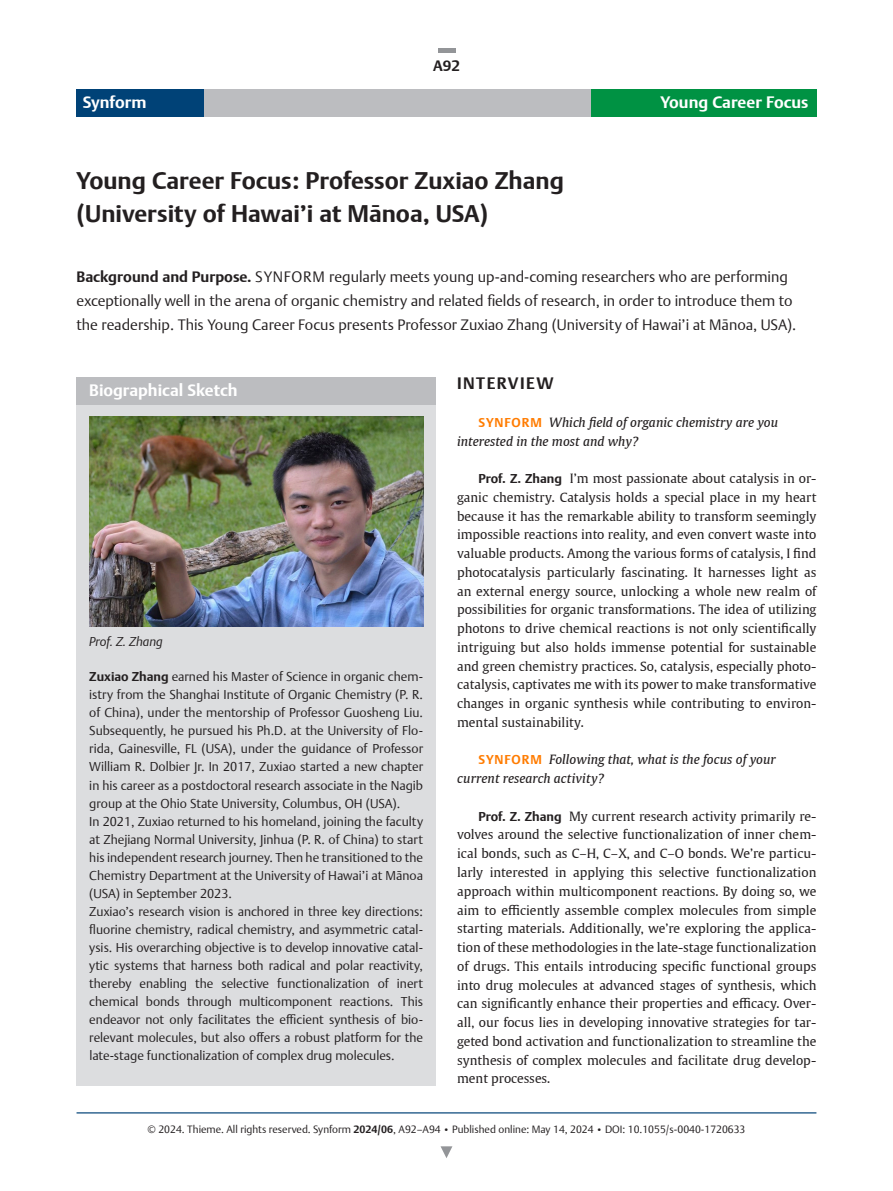
<style>
.page{position:relative;width:893px;height:1191px;background:#fff}
.page>*{position:absolute;margin:0;border:0;box-sizing:border-box;transform-origin:0 0}
.t1{font:700 24px/33px "Thieme Argo 2011";color:#231f20}
.t2{font:700 16.5px "Thieme Argo 2011";color:#fff}
.t3{font:700 16.5px "Thieme Argo 2011";letter-spacing:.09em;color:#231f20}
.t4{font:300 15px/24px "Thieme Argo 2011";color:#231f20}
.t5{font:700 15px "Thieme Argo 2011";color:#231f20}
.t6{font:12.75px/18.8px "Thieme Gulliver 2011";color:#231f20;text-align:justify}
.t7{font:300 12.75px/18px "Thieme Argo 2011";color:#231f20}
.t8{font:italic 12.75px/18.8px "Thieme Gulliver 2011";color:#231f20}
.t9{font:italic 300 12.75px "Thieme Argo 2011";color:#231f20}
.t10{font:300 10.5px "Thieme Argo 2011";color:#231f20}
.s1{font-weight:700}
.s2{font-family:"Thieme Argo 2011";font-weight:700;font-style:normal;color:#ff7c00}
.s3{font-family:"Thieme Argo 2011";font-weight:700}
.s4{font-size:9px}
</style>
<div class="page">
<hr style="left:77px;top:1112px;width:739px;height:1px;background:#004277">
<div style="left:77px;top:89px;width:739px;height:28px;background:#bcbdc0"></div>
<div style="left:591px;top:89px;width:225px;height:28px;background:#009243"></div>
<div style="left:77px;top:89px;width:127px;height:28px;background:#004277"></div>
<svg style="left:441px;top:1146px;width:11px;height:12px"></svg>
<div style="left:438px;top:48px;width:17px;height:5px;background:#939598"></div>
<div style="left:77px;top:377px;width:359px;height:708px;background:#dcdddf"></div>
<div style="left:77px;top:377px;width:359px;height:28px;background:#bcbdc0"></div>
<img style="left:89px;top:417px;width:334px;height:210px">
<p class="t5" style="left:433px;top:56px;width:28px">A92</p>
<p class="t2" style="left:83px;top:91px;width:65px">Synform</p>
<p class="t2" style="left:660px;top:91px;width:149px">Young Career Focus</p>
<h1 class="t1" style="left:77px;top:164px;width:489px">Young Career Focus: Professor Zuxiao Zhang (University of Hawai’i at Mānoa, USA)</h1>
<p class="t4" style="left:77px;top:264px;width:721px"><span class="s1">Background and Purpose.</span> SYNFORM regularly meets young up-and-coming researchers who are performing -exceptionally well in the arena of organic chemistry and related fields of research, in order to introduce them to the readership. This Young Career Focus presents Professor Zuxiao Zhang (University of Hawai’i at Mānoa, USA).</p>
<p class="t2" style="left:89px;top:379px;width:150px">Biographical Sketch</p>
<p class="t9" style="left:89px;top:633px;width:75px">Prof. Z. Zhang</p>
<p class="t7" style="left:89px;top:667px;width:335px"><span class="s1">Zuxiao Zhang</span> earned his Master of Science in organic chem&shy;istry from the Shanghai Institute of Organic Chemistry (P. R. of China), under the mentorship of Professor Guosheng Liu.<br>Subsequently, he pursued his Ph.D. at the University of Flo&shy;rida, Gainesville, FL (USA), under the guidance of Professor William R. Dolbier Jr. In 2017, Zuxiao started a new chapter in his career as a postdoctoral research associate in the Nagib group at the Ohio State University, Columbus, OH (USA).<br>In 2021, Zuxiao returned to his homeland, joining the faculty at Zhejiang Normal University, Jinhua (P. R. of China) to start his independent research journey. Then he transitioned to the Chemistry Department at the University of Hawai’i at Mānoa (USA) in September 2023.<br>Zuxiao’s research vision is anchored in three key directions: fluorine chemistry, radical chemistry, and asymmetric catal&shy;ysis. His overarching objective is to develop innovative catal&shy;ytic systems that harness both radical and polar reactivity, thereby enabling the selective functionalization of inert chemical bonds through multicomponent reactions. This endeavor not only facilitates the efficient synthesis of bio&shy;re-levant molecules, but also offers a robust platform for the late-stage functionalization of complex drug molecules.</p>
<p class="t3" style="left:457px;top:372px;width:98px">INTERVIEW</p>
<p class="t8" style="left:457px;top:412px;width:323px;text-indent:21px"><span class="s2">SYNFORM</span> Which field of organic chemistry are you interested in the most and why?</p>
<p class="t6" style="left:457px;top:468px;width:361px;text-indent:21px"><span class="s3">Prof. Z. Zhang</span> I’m most passionate about catalysis in or&shy;ganic chemistry. Catalysis holds a special place in my heart because it has the remarkable ability to transform seemingly impossible reactions into reality, and even convert waste into valuable products. Among the various forms of catalysis, I find photocatalysis particularly fascinating. It harnesses light as an external energy source, unlocking a whole new realm of possibilities for organic transformations. The idea of utilizing photons to drive chemical reactions is not only scientifically intriguing but also holds immense potential for sustainable and green chemistry practices. So, catalysis, especially photo&shy;catalysis, captivates me with its power to make transformative changes in organic synthesis while contributing to environ&shy;mental sustainability.</p>
<p class="t8" style="left:457px;top:749px;width:320px;text-indent:21px"><span class="s2">SYNFORM</span> Following that, what is the focus of your current research activity?</p>
<p class="t6" style="left:457px;top:806px;width:361px;text-indent:21px"><span class="s3">Prof. Z. Zhang</span> My current research activity primarily re&shy;volves around the selective functionalization of inner chem&shy;ical bonds, such as C–H, C–X, and C–O bonds. We’re particu&shy;larly interested in applying this selective functionalization approach within multicomponent reactions. By doing so, we aim to efficiently assemble complex molecules from simple starting materials. Additionally, we’re exploring the applica&shy;tion of these methodologies in the late-stage functionalization of drugs. This entails introducing specific functional groups into drug molecules at advanced stages of synthesis, which can significantly enhance their properties and efficacy. Over&shy;all, our focus lies in developing innovative strategies for tar&shy;geted bond activation and functionalization to streamline the synthesis of complex molecules and facilitate drug develop&shy;ment processes.</p>
<p class="t10" style="left:148px;top:1122px;width:599px">© 2024. Thieme. All rights reserved. Synform <span class="s1">2024/06</span>, A92–A94 <span class="s4">•</span> Published online: May 14, 2024 <span class="s4">•</span> DOI: 10.1055/s-0040-1720633</p>
</div>
